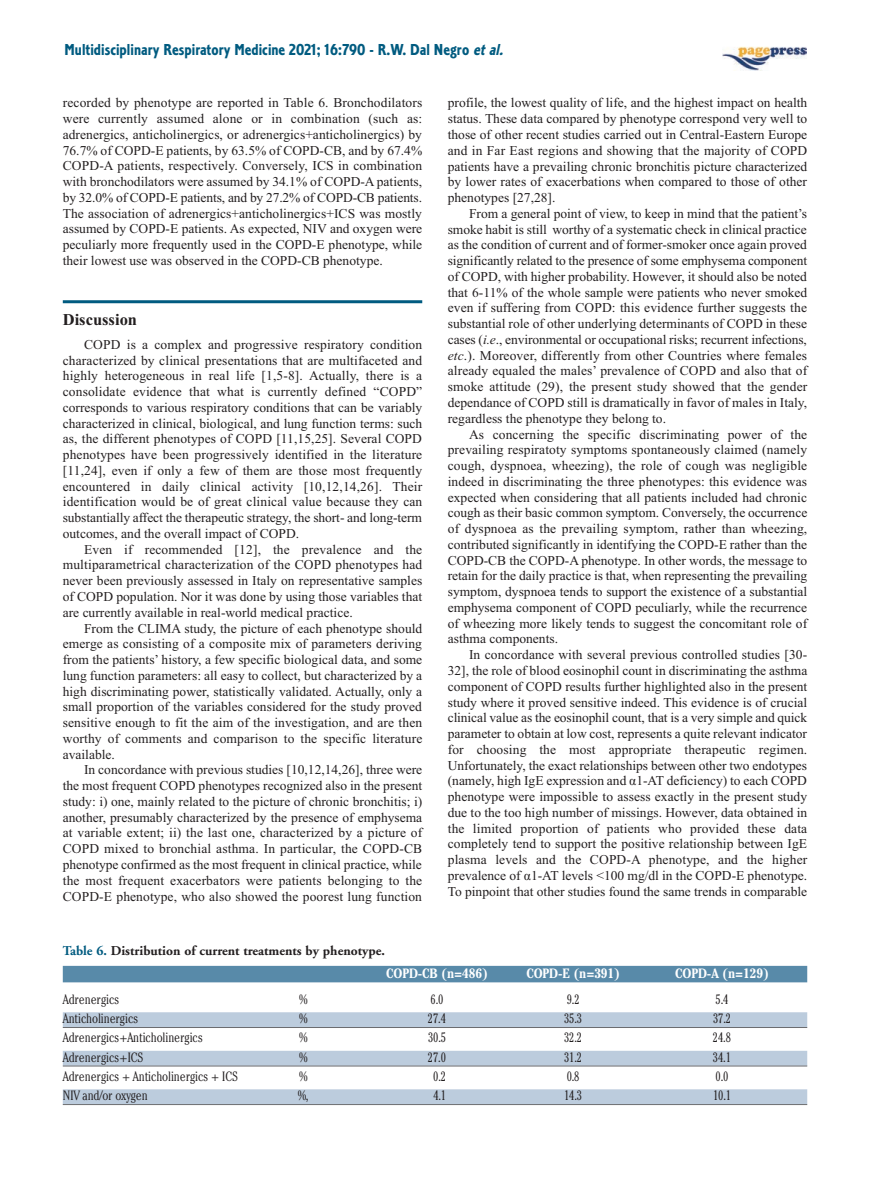
<style>
.page{position:relative;width:891px;height:1186px;background:#fff}
.page>*{position:absolute;margin:0;border:0;box-sizing:border-box;transform-origin:0 0}
.t1{font:16.5px "Corinthian Bold Condensed Plain";color:#005b80}
.t2{font:700 16.5px "Times New Roman";color:#231f20}
.t3{font:13.5px/15.8px "Times New Roman";color:#231f20;text-align:justify}
.t4{font:300 condensed 13.5px "Cheltenham";letter-spacing:-.01em;color:#231f20}
.t5{font:700 13.5px "Adobe Garamond";color:#231f20}
.t6{font:700 condensed 13.5px "Cheltenham";letter-spacing:-.01em;color:#fff}
.s1{font-style:italic}
.s2{color:#005b80}
</style>
<div class="page">
<img style="left:722px;top:46px;width:84px;height:24px">
<hr style="left:63px;top:300px;width:359px;height:3px;background:#005b80">
<div style="left:63px;top:965px;width:744px;height:17px;background:#588aa9"></div>
<div style="left:63px;top:1012px;width:744px;height:15px;background:#bcccdd"></div>
<hr style="left:63px;top:1027px;width:744px;height:1px;background:#6c6d70">
<div style="left:63px;top:1050px;width:744px;height:15px;background:#bcccdd"></div>
<hr style="left:63px;top:1065px;width:744px;height:1px;background:#6c6d70">
<div style="left:63px;top:1089px;width:744px;height:15px;background:#bcccdd"></div>
<hr style="left:63px;top:1104px;width:744px;height:1px;background:#6c6d70">
<p class="t1" style="left:65px;top:44px;width:443px">Multidisciplinary Respiratory Medicine 2021; 16:790 - R.W. Dal Negro <span class="s1">etal.</span></p>
<p class="t3" style="left:63px;top:95px;width:361px">recorded by phenotype are reported in Table 6. Bronchodilators were currently assumed alone or in combination (such as: adrenergics, anticholinergics, or adrenergics+anticholinergics) by 76.7% of COPD-E patients, by 63.5% of COPD-CB, and by 67.4% COPD-A patients, respectively. Conversely, ICS in combination with bronchodilators were assumed by 34.1% of COPD-A patients, by 32.0% of COPD-E patients, and by 27.2% of COPD-CB patients.<br>The association of adrenergics+anticholinergics+ICS was mostly assumed by COPD-E patients. As expected, NIV and oxygen were peculiarly more frequently used in the COPD-E phenotype, while their lowest use was observed in the COPD-CB phenotype.</p>
<p class="t3" style="left:448px;top:95px;width:361px">profile, the lowest quality of life, and the highest impact on health status. These data compared by phenotype correspond very well to those of other recent studies carried out in Central-Eastern Europe and in Far East regions and showing that the majority of COPD patients have a prevailing chronic bronchitis picture characterized by lower rates of exacerbations when compared to those of other phenotypes [27,28].</p>
<p class="t3" style="left:448px;top:205px;width:361px;text-indent:21px">From a general point of view, to keep in mind that the patient’s smoke habit is still worthy of a systematic check in clinical practice as the condition of current and of former-smoker once again proved significantly related to the presence of some emphysema component of COPD, with higher probability. However, it should also be noted that 6-11% of the whole sample were patients who never smoked even if suffering from COPD: this evidence further suggests the substantial role of other underlying determinants of COPD in these cases (<span class="s1">i.e</span>., environmental or occupational risks; recurrent infections, <span class="s1">etc</span>.). Moreover, differently from other Countries where females already equaled the males’ prevalence of COPD and also that of smoke attitude (29), the present study showed that the gender dependance of COPD still is dramatically in favor of males in Italy, regardless the phenotype they belong to.</p>
<p class="t3" style="left:448px;top:426px;width:361px;text-indent:21px">As concerning the specific discriminating power of the prevailing respiratoty symptoms spontaneously claimed (namely cough, dyspnoea, wheezing), the role of cough was negligible indeed in discriminating the three phenotypes: this evidence was expected when considering that all patients included had chronic cough as their basic common symptom. Conversely, the occurrence of dyspnoea as the prevailing symptom, rather than wheezing, contributed significantly in identifying the COPD-E rather than the COPD-CB the COPD-A phenotype. In other words, the message to retain for the daily practice is that, when representing the prevailing symptom, dyspnoea tends to support the existence of a substantial emphysema component of COPD peculiarly, while the recurrence of wheezing more likely tends to suggest the concomitant role of asthma components.</p>
<p class="t3" style="left:448px;top:646px;width:361px;text-indent:21px">In concordance with several previous controlled studies [30- 32], the role of blood eosinophil count in discriminating the asthma component of COPD results further highlighted also in the present study where it proved sensitive indeed. This evidence is of crucial clinical value as the eosinophil count, that is a very simple and quick parameter to obtain at low cost, represents a quite relevant indicator for choosing the most appropriate therapeutic regimen.<br>Unfortunately, the exact relationships between other two endotypes (namely, high IgE expression and α1-AT deficiency) to each COPD phenotype were impossible to assess exactly in the present study due to the too high number of missings. However, data obtained in the limited proportion of patients who provided these data completely tend to support the positive relationship between IgE plasma levels and the COPD-A phenotype, and the higher prevalence of α1-AT levels &lt;100 mg/dl in the COPD-E phenotype.<br>To pinpoint that other studies found the same trends in comparable</p>
<p class="t2" style="left:63px;top:309px;width:76px">Discussion</p>
<p class="t3" style="left:63px;top:336px;width:361px;text-indent:21px">COPD is a complex and progressive respiratory condition characterized by clinical presentations that are multifaceted and highly heterogeneous in real life [1,5-8]. Actually, there is a consolidate evidence that what is currently defined “COPD” corresponds to various respiratory conditions that can be variably characterized in clinical, biological, and lung function terms: such as, the different phenotypes of COPD [11,15,25]. Several COPD phenotypes have been progressively identified in the literature [11,24], even if only a few of them are those most frequently encountered in daily clinical activity [10,12,14,26]. Their identification would be of great clinical value because they can substantially affect the therapeutic strategy, the short- and long-term outcomes, and the overall impact of COPD.</p>
<p class="t3" style="left:63px;top:541px;width:361px;text-indent:21px">Even if recommended [12], the prevalence and the multiparametrical characterization of the COPD phenotypes had never been previously assessed in Italy on representative samples of COPD population. Nor it was done by using those variables that are currently available in real-world medical practice.</p>
<p class="t3" style="left:63px;top:620px;width:361px;text-indent:21px">From the CLIMA study, the picture of each phenotype should emerge as consisting of a composite mix of parameters deriving from the patients’ history, a few specific biological data, and some lung function parameters: all easy to collect, but characterized by a high discriminating power, statistically validated. Actually, only a small proportion of the variables considered for the study proved sensitive enough to fit the aim of the investigation, and are then worthy of comments and comparison to the specific literature available.</p>
<p class="t3" style="left:63px;top:761px;width:361px;text-indent:21px">In concordance with previous studies [10,12,14,26], three were the most frequent COPD phenotypes recognized also in the present study: i) one, mainly related to the picture of chronic bronchitis; i) another, presumably characterized by the presence of emphysema at variable extent; ii) the last one, characterized by a picture of COPD mixed to bronchial asthma. In particular, the COPD-CB phenotype confirmed as the most frequent in clinical practice, while the most frequent exacerbators were patients belonging to the COPD-E phenotype, who also showed the poorest lung function</p>
<p class="t5" style="left:63px;top:945px;width:323px"><span class="s2">Table 6.</span> Distribution of current treatments by phenotype.</p>
<p class="t6" style="left:386px;top:968px;width:103px">COPD-CB (n=486)</p>
<p class="t6" style="left:526px;top:968px;width:95px">COPD-E (n=391)</p>
<p class="t6" style="left:675px;top:968px;width:95px">COPD-A (n=129)</p>
<p class="t4" style="left:63px;top:994px;width:58px">Adrenergics</p>
<p class="t4" style="left:299px;top:994px;width:10px">%</p>
<p class="t4" style="left:430px;top:994px;width:14px">6.0</p>
<p class="t4" style="left:566px;top:994px;width:14px">9.2</p>
<p class="t4" style="left:715px;top:994px;width:14px">5.4</p>
<p class="t4" style="left:63px;top:1013px;width:77px">Anticholinergics</p>
<p class="t4" style="left:299px;top:1013px;width:10px">%</p>
<p class="t4" style="left:428px;top:1013px;width:20px">27.4</p>
<p class="t4" style="left:564px;top:1013px;width:20px">35.3</p>
<p class="t4" style="left:713px;top:1013px;width:20px">37.2</p>
<p class="t4" style="left:63px;top:1032px;width:142px">Adrenergics+Anticholinergics</p>
<p class="t4" style="left:299px;top:1032px;width:10px">%</p>
<p class="t4" style="left:428px;top:1032px;width:20px">30.5</p>
<p class="t4" style="left:564px;top:1032px;width:20px">32.2</p>
<p class="t4" style="left:713px;top:1032px;width:20px">24.8</p>
<p class="t4" style="left:63px;top:1051px;width:82px">Adrenergics+ICS</p>
<p class="t4" style="left:299px;top:1051px;width:10px">%</p>
<p class="t4" style="left:428px;top:1051px;width:20px">27.0</p>
<p class="t4" style="left:564px;top:1051px;width:20px">31.2</p>
<p class="t4" style="left:713px;top:1051px;width:20px">34.1</p>
<p class="t4" style="left:63px;top:1071px;width:177px">Adrenergics + Anticholinergics + ICS</p>
<p class="t4" style="left:299px;top:1071px;width:10px">%</p>
<p class="t4" style="left:433px;top:1071px;width:14px">0.2</p>
<p class="t4" style="left:566px;top:1071px;width:14px">0.8</p>
<p class="t4" style="left:715px;top:1071px;width:14px">0.0</p>
<p class="t4" style="left:63px;top:1090px;width:87px">NIV and/or oxygen</p>
<p class="t4" style="left:298px;top:1090px;width:12px">%,</p>
<p class="t4" style="left:433px;top:1090px;width:14px">4.1</p>
<p class="t4" style="left:564px;top:1090px;width:20px">14.3</p>
<p class="t4" style="left:713px;top:1090px;width:20px">10.1</p>
</div>
